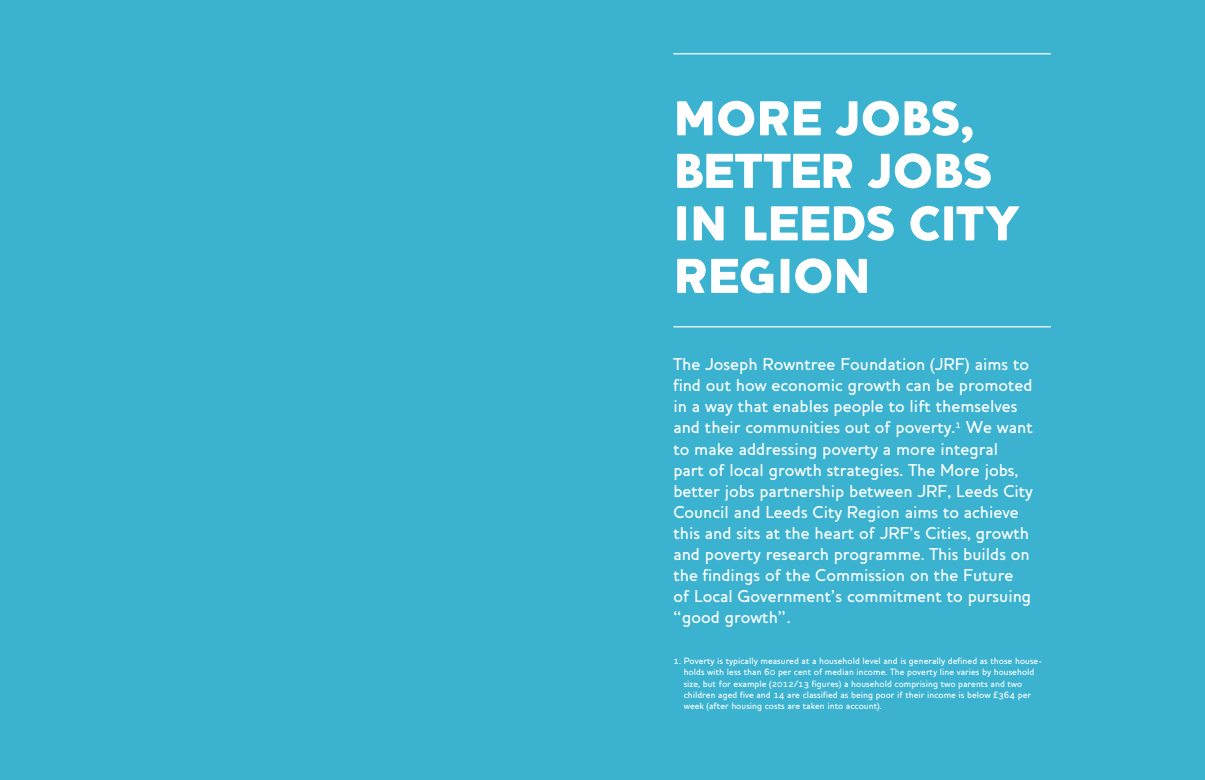
<style>
.page{position:relative;width:1205px;height:780px;background:#3ab2d0}
.page>*{position:absolute;margin:0;border:0;box-sizing:border-box;transform-origin:0 0}
.t1{font:800 50px/52.5px "Houschka Alternate";color:#fff}
.t2{font:500 17.5px/21px "Houschka Alternate";color:#fff}
.t3{font:500 9.38px/11.2px "Houschka Alternate";color:#fff}
</style>
<div class="page">
<hr style="left:673px;top:53px;width:378px;height:1px;background:#fff">
<hr style="left:673px;top:326px;width:378px;height:1px;background:#fff">
<h1 class="t1" style="left:673px;top:92px;width:347px">MORE JOBS,<br>BETTER JOBS<br>IN LEEDS CITY<br>REGION</h1>
<p class="t2" style="left:673px;top:354px;width:361px">The Joseph Rowntree Foundation (JRF) aims to find out how economic growth can be promoted in a way that enables people to lift themselves and their communities out of poverty.<sup>1</sup> We want to make addressing poverty a more integral part of local growth strategies. The More jobs, better jobs partnership between JRF, Leeds City Council and Leeds City Region aims to achieve this and sits at the heart of JRF’s Cities, growth and poverty research programme. This builds on the findings of the Commission on the Future of Local Government’s commitment to pursuing “good growth”.</p>
<p class="t3" style="left:684px;top:655px;width:360px;text-indent:-10px">1. Poverty is typically measured at a household level and is generally defined as those house&shy;holds with less than 60 per cent of median income. The poverty line varies by household size, but for example (2012/13 figures) a household comprising two parents and two children aged five and 14 are classified as being poor if their income is below £364 per week (after housing costs are taken into account).</p>
</div>
